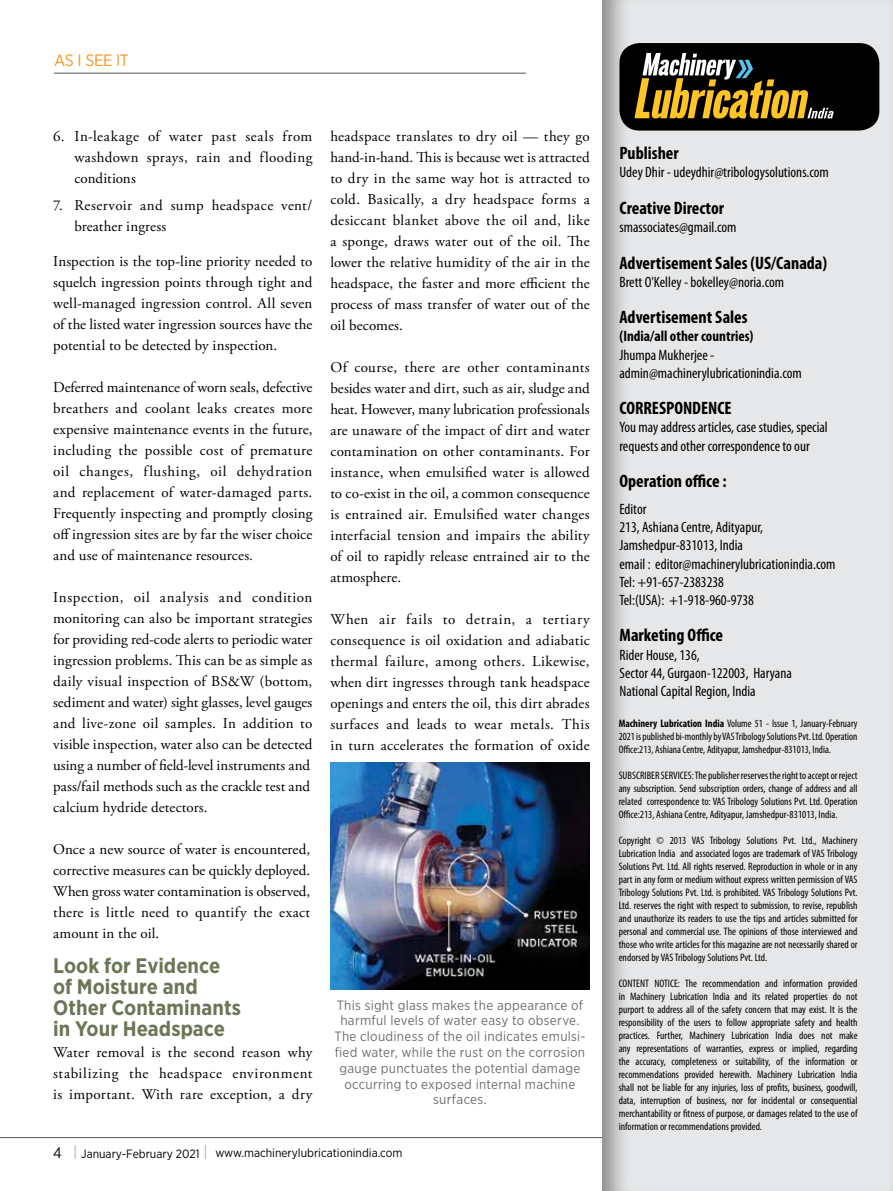
<style>
.page{position:relative;width:893px;height:1191px;background:#fff}
.page>*{position:absolute;margin:0;border:0;box-sizing:border-box;transform-origin:0 0}
.t1{font:700 21px/21px "Gotham Narrow";color:#6b7657}
.t2{font:700 condensed 18px "Myriad Pro";color:#000}
.t3{font:16.5px "Gotham Narrow";letter-spacing:-.02em;color:#f7941e}
.t4{font:15px/21px "Adobe Garamond Pro";letter-spacing:.01em;color:#000;text-align:justify}
.t5{font:condensed 15px/18.1px "Myriad Pro";color:#000}
.t6{font:700 condensed 15px "Myriad Pro";color:#000}
.t7{font:13.5px/15.8px "Gotham Narrow";letter-spacing:.02em;color:#6d6e71;text-align:center}
.t8{font:12px "Gotham Narrow";color:#000}
.t9{font:condensed 10.8px/13px "Myriad Pro";color:#000;text-align:justify}
.s1{font-size:15px}
.s2{font-size:15px;color:#a7a9ac}
.s3{font-weight:700}
</style>
<div class="page">
<hr style="left:0;top:1137px;width:893px;height:1px;background:#575454">
<hr style="left:54px;top:73px;width:472px;height:1px;background:#575454">
<div style="left:600px;top:0;width:293px;height:1191px;background:#000;opacity:.4"></div>
<div style="left:619px;top:43px;width:260px;height:88px;background:#000;border-radius:20px"></div>
<svg style="left:634px;top:53px;width:199px;height:66px"></svg>
<img style="left:330px;top:762px;width:260px;height:227px">
<p class="t3" style="left:54px;top:50px;width:76px">AS I SEE IT</p>
<p class="t4" style="left:74px;top:126px;width:239px;text-indent:-21px">6. In-leakage of water past seals from washdown sprays, rain and flooding conditions</p>
<p class="t4" style="left:74px;top:196px;width:240px;text-indent:-21px">7. Reservoir and sump headspace vent/ breather ingress</p>
<p class="t4" style="left:53px;top:251px;width:261px">Inspection is the top-line priority needed to squelch ingression points through tight and well-managed ingression control. All seven of the listed water ingression sources have the potential to be detected by inspection.</p>
<p class="t4" style="left:53px;top:377px;width:261px">Deferred maintenance of worn seals, defective breathers and coolant leaks creates more expensive maintenance events in the future, including the possible cost of premature oil changes, flushing, oil dehydration and replacement of water-damaged parts.<br>Frequently inspecting and promptly closing off ingression sites are by far the wiser choice and use of maintenance resources.</p>
<p class="t4" style="left:53px;top:587px;width:261px;text-align:left">Inspection, oil analysis and condition monitoring can also be important strategies for providing red-code alerts to periodic water ingression problems. This can be as simple as daily visual inspection of BS&amp;W (bottom, sediment and water) sight glasses, level gauges and live-zone oil samples. In addition to visible inspection, water also can be detected using a number of field-level instruments and pass/fail methods such as the crackle test and calcium hydride detectors.</p>
<p class="t4" style="left:53px;top:839px;width:259px">Once a new source of water is encountered, corrective measures can be quickly deployed.<br>When gross water contamination is observed, there is little need to quantify the exact amount in the oil.</p>
<h1 class="t1" style="left:53px;top:954px;width:189px">Look for Evidence of Moisture and<br>Other Contaminants in Your Headspace</h1>
<p class="t4" style="left:53px;top:1042px;width:261px">Water removal is the second reason why stabilizing the headspace environment is important. With rare exception, a dry</p>
<p class="t4" style="left:330px;top:126px;width:261px">headspace translates to dry oil — they go hand-in-hand. This is because wet is attracted to dry in the same way hot is attracted to cold. Basically, a dry headspace forms a desiccant blanket above the oil and, like a sponge, draws water out of the oil. The lower the relative humidity of the air in the headspace, the faster and more efficient the process of mass transfer of water out of the oil becomes.</p>
<p class="t4" style="left:330px;top:357px;width:261px">Of course, there are other contaminants besides water and dirt, such as air, sludge and heat. However, many lubrication professionals are unaware of the impact of dirt and water contamination on other contaminants. For instance, when emulsified water is allowed to co-exist in the oil, a common consequence is entrained air. Emulsified water changes interfacial tension and impairs the ability of oil to rapidly release entrained air to the atmosphere.</p>
<p class="t4" style="left:330px;top:609px;width:261px">When air fails to detrain, a tertiary consequence is oil oxidation and adiabatic thermal failure, among others. Likewise, when dirt ingresses through tank headspace openings and enters the oil, this dirt abrades surfaces and leads to wear metals. This in turn accelerates the formation of oxide</p>
<p class="t7" style="left:334px;top:996px;width:253px">This sight glass makes the appearance of harmful levels of water easy to observe.<br>The cloudiness of the oil indicates emulsi&shy;fied water, while the rust on the corrosion gauge punctuates the potential damage occurring to exposed internal machine surfaces.</p>
<p class="t8" style="left:53px;top:1145px;width:351px"><span class="s1">4</span> <span class="s2">|</span> January-February 2021 <span class="s2">|</span> www.machinerylubricationindia.com</p>
<p class="t2" style="left:619px;top:142px;width:61px">Publisher</p>
<p class="t5" style="left:619px;top:163px;width:211px">Udey Dhir - udeydhir@tribologysolutions.com</p>
<p class="t2" style="left:619px;top:197px;width:106px">Creative Director</p>
<p class="t5" style="left:619px;top:218px;width:119px">smassociates@gmail.com</p>
<p class="t2" style="left:619px;top:251px;width:209px">Advertisement Sales (US/Canada)</p>
<p class="t5" style="left:619px;top:272px;width:166px">Brett O'Kelley - bokelley@noria.com</p>
<p class="t2" style="left:619px;top:306px;width:130px">Advertisement Sales</p>
<p class="t6" style="left:619px;top:327px;width:135px">(India/all other countries)</p>
<p class="t5" style="left:619px;top:345px;width:184px">Jhumpa Mukherjee - admin@machinerylubricationindia.com</p>
<p class="t2" style="left:619px;top:397px;width:114px">CORRESPONDENCE</p>
<p class="t5" style="left:619px;top:418px;width:210px">You may address articles, case studies, special requests and other correspondence to our</p>
<p class="t2" style="left:619px;top:470px;width:109px">Operation office :</p>
<p class="t5" style="left:619px;top:499px;width:217px">Editor<br>213, Ashiana Centre, Adityapur,<br>Jamshedpur-831013, India<br>email : editor@machinerylubricationindia.com<br>Tel: +91-657-2383238<br>Tel:(USA): +1-918-960-9738</p>
<p class="t2" style="left:619px;top:624px;width:105px">Marketing Office</p>
<p class="t5" style="left:619px;top:645px;width:174px">Rider House, 136,<br>Sector 44, Gurgaon-122003, Haryana<br>National Capital Region, India</p>
<p class="t9" style="left:619px;top:717px;width:240px"><span class="s3">Machinery Lubrication India</span> Volume 51 - Issue 1, January-February 2021 is published bi-monthly by VAS Tribology Solutions Pvt. Ltd. Operation Office:213, Ashiana Centre, Adityapur, Jamshedpur-831013, India.</p>
<p class="t9" style="left:619px;top:768px;width:240px">SUBSCRIBER SERVICES: The publisher reserves the right to accept or reject any subscription. Send subscription orders, change of address and all related correspondence to: VAS Tribology Solutions Pvt. Ltd. Operation Office:213, Ashiana Centre, Adityapur, Jamshedpur-831013, India.</p>
<p class="t9" style="left:619px;top:833px;width:240px">Copyright © 2013 VAS Tribology Solutions Pvt. Ltd., Machinery Lubrication India and associated logos are trademark of VAS Tribology Solutions Pvt. Ltd. All rights reserved. Reproduction in whole or in any part in any form or medium without express written permission of VAS Tribology Solutions Pvt. Ltd. is prohibited. VAS Tribology Solutions Pvt.<br>Ltd. reserves the right with respect to submission, to revise, republish and unauthorize its readers to use the tips and articles submitted for personal and commercial use. The opinions of those interviewed and those who write articles for this magazine are not necessarily shared or endorsed by VAS Tribology Solutions Pvt. Ltd.</p>
<p class="t9" style="left:619px;top:976px;width:240px">CONTENT NOTICE: The recommendation and information provided in Machinery Lubrication India and its related properties do not purport to address all of the safety concern that may exist. It is the responsibility of the users to follow appropriate safety and health practices. Further, Machinery Lubrication India does not make any representations of warranties, express or implied, regarding the accuracy, completeness or suitability, of the information or recommendations provided herewith. Machinery Lubrication India shall not be liable for any injuries, loss of profits, business, goodwill, data, interruption of business, nor for incidental or consequential merchantability or fitness of purpose, or damages related to the use of information or recommendations provided.</p>
</div>
